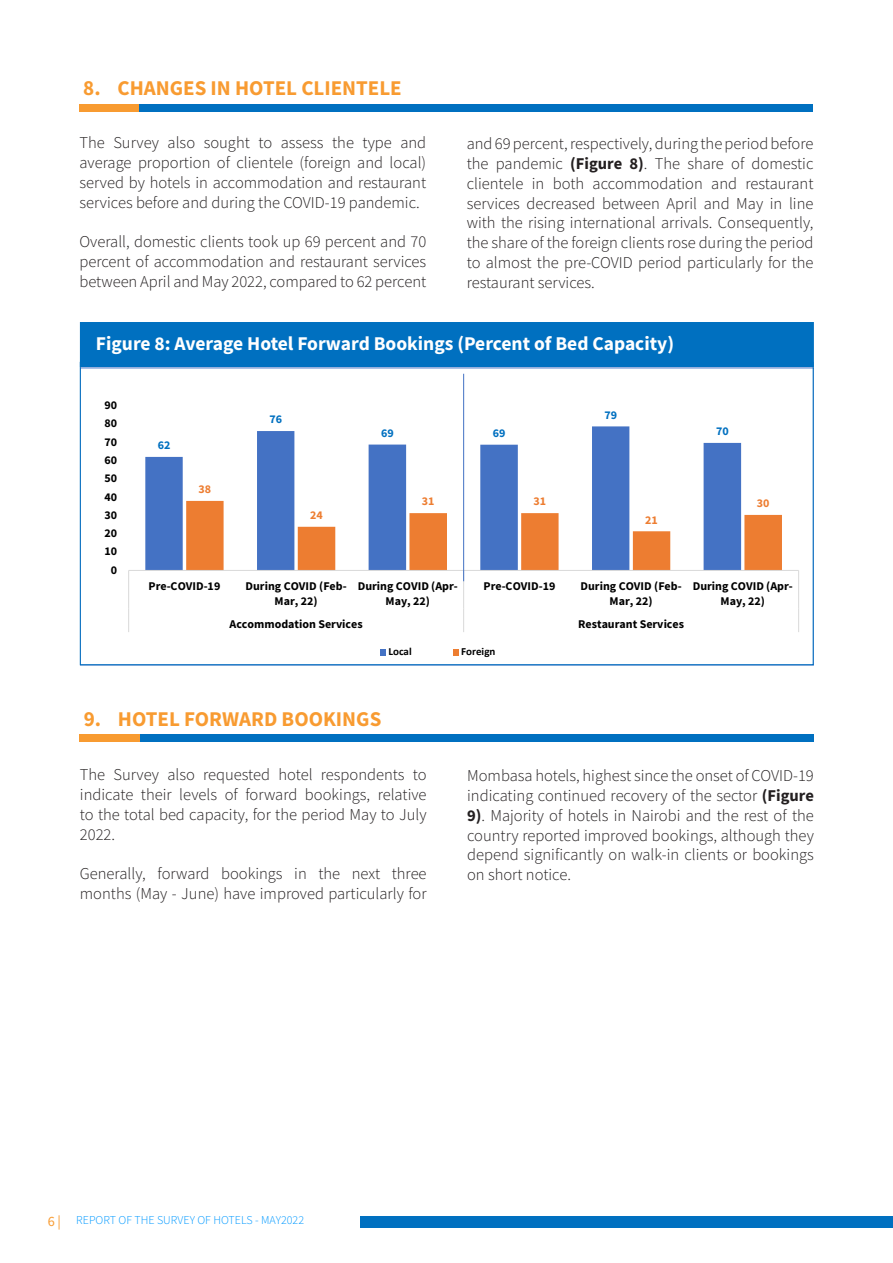
<style>
.page{position:relative;width:893px;height:1263px;background:#fff}
.page>*{position:absolute;margin:0;border:0;box-sizing:border-box;transform-origin:0 0}
.t1{font:700 21px "Source Sans Pro";color:#f89b31}
.t2{font:700 19.5px "Source Sans Pro";color:#fff}
.t3{font:300 16.5px/19.8px "Source Sans Pro";color:#231f20;text-align:justify}
.t4{font:300 12px "Source Sans Pro";color:#09f}
.t5{font:700 11.85px/14.9px "Source Sans Pro";color:#000;text-align:center}
.t6{font:700 11.85px "Source Sans Pro";color:#0070c0}
.t7{font:700 11.85px "Source Sans Pro";color:#ed7d31}
.t8{font:700 10.95px "Calibri";letter-spacing:-.005em;color:#000}
.s1{font-weight:700}
.s2{font-weight:400;font-size:14.25px;color:#f89b31}
</style>
<div class="page">
<div style="left:360px;top:1217px;width:533px;height:11px;background:#0070c0"></div>
<div style="left:80px;top:735px;width:61px;height:7px;background:#f89b31"></div>
<div style="left:140px;top:735px;width:673px;height:7px;background:#0070c0"></div>
<div style="left:80px;top:322px;width:734px;height:45px;background:#0070c0"></div>
<svg style="left:145px;top:426px;width:596px;height:144px"></svg>
<svg style="left:186px;top:501px;width:596px;height:69px"></svg>
<hr style="left:129px;top:570px;width:670px;height:1px;background:#d9d9d9">
<hr style="left:128px;top:570px;width:1px;height:39px;background:#d9d9d9">
<hr style="left:463px;top:570px;width:1px;height:39px;background:#d9d9d9">
<hr style="left:798px;top:570px;width:1px;height:39px;background:#d9d9d9">
<svg style="left:128px;top:609px;width:1px;height:23px"></svg>
<svg style="left:463px;top:609px;width:1px;height:23px"></svg>
<svg style="left:798px;top:609px;width:1px;height:23px"></svg>
<svg style="left:380px;top:649px;width:6px;height:6px"></svg>
<svg style="left:453px;top:649px;width:6px;height:6px"></svg>
<hr style="left:463px;top:374px;width:1px;height:207px;background:#4472c4">
<div style="left:79px;top:104px;width:62px;height:7px;background:#f89b31"></div>
<div style="left:139px;top:104px;width:674px;height:7px;background:#0070c0"></div>
<p class="t1" style="left:83px;top:74px;width:320px">8. CHANGES IN HOTEL CLIENTELE</p>
<p class="t3" style="left:80px;top:133px;width:348px">The Survey also sought to assess the type and average proportion of clientele (foreign and local) served by hotels in accommodation and restaurant services before and during the COVID-19 pandemic.</p>
<p class="t3" style="left:80px;top:232px;width:348px">Overall, domestic clients took up 69 percent and 70 percent of accommodation and restaurant services between April and May 2022, compared to 62 percent</p>
<p class="t3" style="left:467px;top:134px;width:348px">and 69 percent,respectively, during the period before the pandemic <span class="s1">(Figure 8)</span>. The share of domestic clientele in both accommodation and restaurant services decreased between April and May in line with the rising international arrivals. Consequently, the share of the foreign clients rose during the period to almost the pre-COVID period particularly for the restaurant services.</p>
<p class="t2" style="left:96px;top:330px;width:580px">Figure 8: Average Hotel Forward Bookings (Percent of Bed Capacity)</p>
<p class="t5" style="left:105px;top:397px;width:14px">90</p>
<p class="t5" style="left:105px;top:416px;width:14px">80</p>
<p class="t5" style="left:105px;top:434px;width:14px">70</p>
<p class="t5" style="left:105px;top:452px;width:14px">60</p>
<p class="t5" style="left:105px;top:471px;width:14px">50</p>
<p class="t5" style="left:105px;top:489px;width:14px">40</p>
<p class="t5" style="left:105px;top:507px;width:14px">30</p>
<p class="t5" style="left:105px;top:526px;width:14px">20</p>
<p class="t5" style="left:105px;top:544px;width:14px">10</p>
<p class="t5" style="left:111px;top:562px;width:8px">0</p>
<p class="t6" style="left:158px;top:437px;width:14px">62</p>
<p class="t7" style="left:199px;top:481px;width:14px">38</p>
<p class="t6" style="left:269px;top:411px;width:14px">76</p>
<p class="t7" style="left:310px;top:507px;width:14px">24</p>
<p class="t6" style="left:381px;top:425px;width:14px">69</p>
<p class="t6" style="left:493px;top:425px;width:14px">69</p>
<p class="t7" style="left:422px;top:493px;width:14px">31</p>
<p class="t7" style="left:534px;top:493px;width:14px">31</p>
<p class="t6" style="left:604px;top:407px;width:14px">79</p>
<p class="t7" style="left:645px;top:512px;width:14px">21</p>
<p class="t6" style="left:716px;top:423px;width:14px">70</p>
<p class="t7" style="left:757px;top:495px;width:14px">30</p>
<p class="t5" style="left:149px;top:578px;width:73px">Pre-COVID-19</p>
<p class="t5" style="left:246px;top:578px;width:103px">During COVID (Feb-<br>Mar, 22)</p>
<p class="t5" style="left:358px;top:578px;width:102px">During COVID (Apr-<br>May, 22)</p>
<p class="t5" style="left:484px;top:578px;width:73px">Pre-COVID-19</p>
<p class="t5" style="left:581px;top:578px;width:103px">During COVID (Feb-<br>Mar, 22)</p>
<p class="t5" style="left:693px;top:578px;width:102px">During COVID (Apr-<br>May, 22)</p>
<p class="t5" style="left:230px;top:617px;width:135px">Accommodation Services</p>
<p class="t5" style="left:578px;top:617px;width:107px">Restaurant Services</p>
<p class="t8" style="left:388px;top:644px;width:25px">Local</p>
<p class="t8" style="left:461px;top:644px;width:36px">Foreign</p>
<p class="t1" style="left:84px;top:704px;width:299px">9. HOTEL FORWARD BOOKINGS</p>
<p class="t3" style="left:80px;top:765px;width:348px">The Survey also requested hotel respondents to indicate their levels of forward bookings, relative to the total bed capacity, for the period May to July 2022.</p>
<p class="t3" style="left:80px;top:864px;width:348px">Generally, forward bookings in the next three months (May - June) have improved particularly for</p>
<p class="t3" style="left:467px;top:766px;width:348px">Mombasa hotels, highest since the onset of COVID-19 indicating continued recovery of the sector <span class="s1">(Figure 9)</span>. Majority of hotels in Nairobi and the rest of the country reported improved bookings, although they depend significantly on walk-in clients or bookings on short notice.</p>
<p class="t4" style="left:48px;top:1213px;width:258px"><span class="s2">6 |</span> REPORT OF THE SURVEY OF HOTELS - MAY2022</p>
</div>
